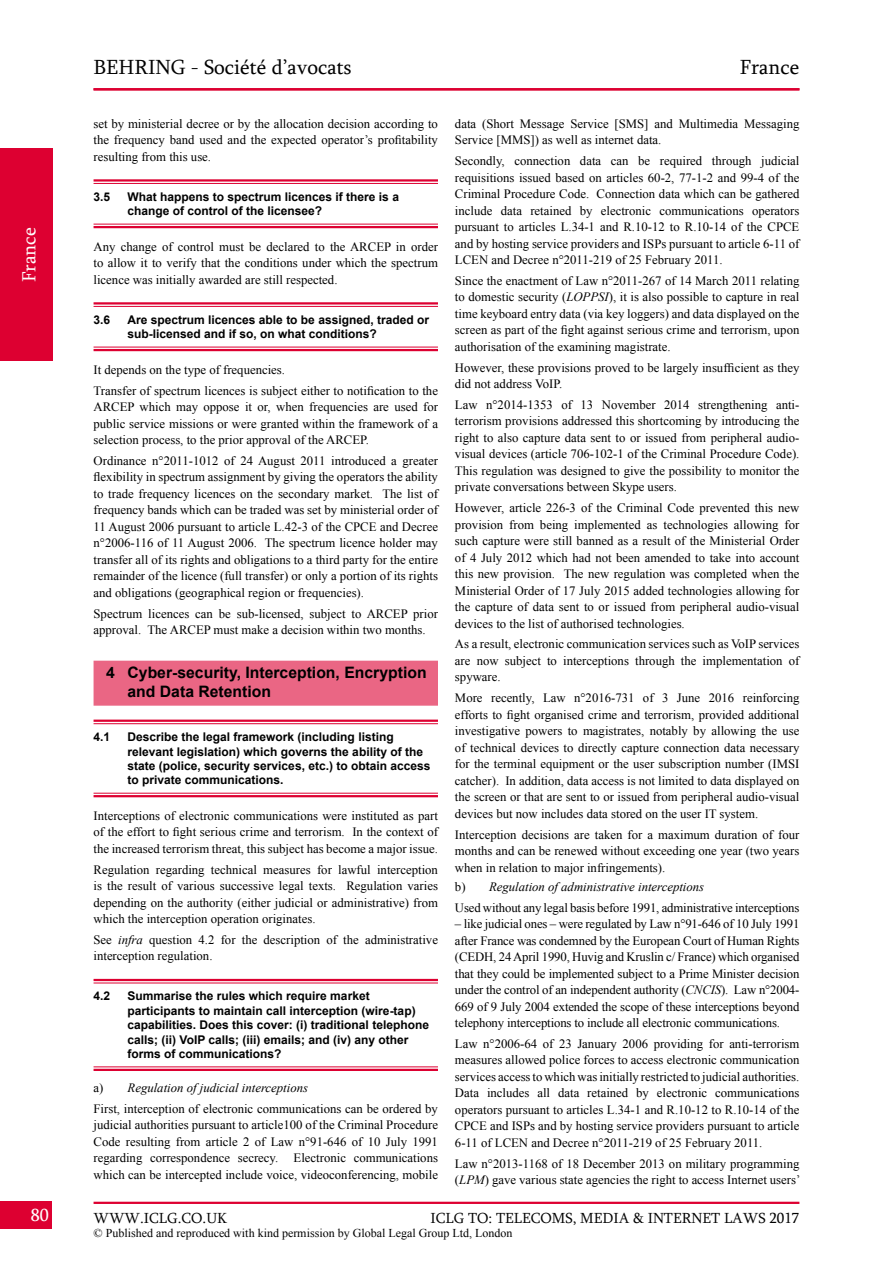
<style>
.page{position:relative;width:893px;height:1263px;background:#fff}
.page>*{position:absolute;margin:0;border:0;box-sizing:border-box;transform-origin:0 0}
.t1{font:21px "Sylfaen";color:#000}
.t2{font:19.5px "Sylfaen";color:#fff}
.t3{font:18px "Sylfaen";color:#fff}
.t4{font:700 15.75px/18.9px "Arial";color:#000}
.t5{font:15px "Sylfaen";color:#000}
.t6{font:12.75px/16.5px "Times New Roman";color:#000;text-align:justify}
.t7{font:700 12px/14.4px "Arial";color:#000}
.t8{font:12px "Times New Roman";color:#000}
.s1{font-style:italic}
</style>
<div class="page">
<div style="left:0;top:1201px;width:52px;height:28px;background:#dd0031"></div>
<hr style="left:94px;top:1202px;width:705px;height:2px;background:#dd0031">
<div style="left:0;top:148px;width:53px;height:213px;background:#dd0031"></div>
<hr style="left:94px;top:88px;width:705px;height:2px;background:#dd0031">
<hr style="left:94px;top:179px;width:344px;height:3px;background:#dd0031">
<hr style="left:94px;top:183px;width:344px;height:1px;background:#dd0031">
<hr style="left:94px;top:224px;width:344px;height:1px;background:#dd0031">
<hr style="left:94px;top:226px;width:344px;height:2px;background:#dd0031">
<hr style="left:94px;top:302px;width:344px;height:2px;background:#dd0031">
<hr style="left:94px;top:306px;width:344px;height:1px;background:#dd0031">
<hr style="left:94px;top:347px;width:344px;height:1px;background:#dd0031">
<hr style="left:94px;top:349px;width:344px;height:2px;background:#dd0031">
<div style="left:94px;top:661px;width:344px;height:45px;background:#ea6684"></div>
<hr style="left:94px;top:720px;width:344px;height:2px;background:#dd0031">
<hr style="left:94px;top:723px;width:344px;height:1px;background:#dd0031">
<hr style="left:94px;top:793px;width:344px;height:1px;background:#dd0031">
<hr style="left:94px;top:795px;width:344px;height:2px;background:#dd0031">
<hr style="left:94px;top:979px;width:344px;height:2px;background:#dd0031">
<hr style="left:94px;top:983px;width:344px;height:1px;background:#dd0031">
<hr style="left:94px;top:1066px;width:344px;height:1px;background:#dd0031">
<hr style="left:94px;top:1069px;width:344px;height:2px;background:#dd0031">
<h2 class="t2" style="left:16px;top:282px;width:57px;rotate:-90deg">France</h2>
<h1 class="t1" style="left:94px;top:53px;width:259px">BEHRING - Société d’avocats</h1>
<h1 class="t1" style="left:740px;top:53px;width:61px">France</h1>
<p class="t6" style="left:94px;top:115px;width:346px">set by ministerial decree or by the allocation decision according to the frequency band used and the expected operator’s profitability resulting from this use.</p>
<p class="t7" style="left:94px;top:190px;width:18px">3.5</p>
<p class="t7" style="left:128px;top:190px;width:273px">What happens to spectrum licences if there is a change of control of the licensee?</p>
<p class="t6" style="left:94px;top:238px;width:346px">Any change of control must be declared to the ARCEP in order to allow it to verify that the conditions under which the spectrum licence was initially awarded are still respected.</p>
<p class="t7" style="left:94px;top:312px;width:18px">3.6</p>
<p class="t7" style="left:128px;top:312px;width:303px">Are spectrum licences able to be assigned, traded or sub-licensed and if so, on what conditions?</p>
<p class="t6" style="left:94px;top:359px;width:346px;line-height:20.7px">It depends on the type of frequencies.<br>Transfer of spectrum licences is subject either to notification to the</p>
<p class="t6" style="left:94px;top:398px;width:346px">ARCEP which may oppose it or, when frequencies are used for public service missions or were granted within the framework of a selection process, to the prior approval of the ARCEP.</p>
<p class="t6" style="left:94px;top:452px;width:346px">Ordinance n°2011-1012 of 24 August 2011 introduced a greater flexibility in spectrum assignment by giving the operators the ability to trade frequency licences on the secondary market. The list of frequency bands which can be traded was set by ministerial order of 11 August 2006 pursuant to article L.42-3 of the CPCE and Decree n°2006-116 of 11 August 2006. The spectrum licence holder may transfer all of its rights and obligations to a third party for the entire remainder of the licence (full transfer) or only a portion of its rights and obligations (geographical region or frequencies).</p>
<p class="t6" style="left:94px;top:605px;width:346px">Spectrum licences can be sub-licensed, subject to ARCEP prior approval. The ARCEP must make a decision within two months.</p>
<p class="t4" style="left:128px;top:663px;width:301px;text-indent:-21px">4 Cyber-security, Interception, Encryption and Data Retention</p>
<p class="t7" style="left:94px;top:730px;width:18px">4.1</p>
<p class="t7" style="left:128px;top:730px;width:304px">Describe the legal framework (including listing relevant legislation) which governs the ability of the state (police, security services, etc.) to obtain access to private communications.</p>
<p class="t6" style="left:94px;top:807px;width:346px">Interceptions of electronic communications were instituted as part of the effort to fight serious crime and terrorism. In the context of the increased terrorism threat, this subject has become a major issue.</p>
<p class="t6" style="left:94px;top:861px;width:346px">Regulation regarding technical measures for lawful interception is the result of various successive legal texts. Regulation varies depending on the authority (either judicial or administrative) from which the interception operation originates.</p>
<p class="t6" style="left:94px;top:931px;width:346px">See <span class="s1">infra</span> question 4.2 for the description of the administrative interception regulation.</p>
<p class="t7" style="left:94px;top:989px;width:18px">4.2</p>
<p class="t7" style="left:128px;top:989px;width:303px">Summarise the rules which require market participants to maintain call interception (wire-tap) capabilities. Does this cover: (i) traditional telephone calls; (ii) VoIP calls; (iii) emails; and (iv) any other forms of communications?</p>
<p class="t6" style="left:94px;top:1077px;width:346px;line-height:20.7px">a) <span class="s1">Regulation of judicial interceptions<br></span>First, interception of electronic communications can be ordered by</p>
<p class="t6" style="left:94px;top:1116px;width:346px">judicial authorities pursuant to article100 of the Criminal Procedure Code resulting from article 2 of Law n°91-646 of 10 July 1991 regarding correspondence secrecy. Electronic communications which can be intercepted include voice, videoconferencing, mobile</p>
<p class="t6" style="left:455px;top:115px;width:346px">data (Short Message Service [SMS] and Multimedia Messaging<br>Service [MMS]) as well as internet data.</p>
<p class="t6" style="left:455px;top:152px;width:346px">Secondly, connection data can be required through judicial requisitions issued based on articles 60-2, 77-1-2 and 99-4 of the Criminal Procedure Code. Connection data which can be gathered include data retained by electronic communications operators pursuant to articles L.34-1 and R.10-12 to R.10-14 of the CPCE and by hosting service providers and ISPs pursuant to article 6-11 of LCEN and Decree n°2011-219 of 25 February 2011.</p>
<p class="t6" style="left:455px;top:272px;width:346px">Since the enactment of Law n°2011-267 of 14 March 2011 relating to domestic security (<span class="s1">LOPPSI</span>), it is also possible to capture in real time keyboard entry data (via key loggers) and data displayed on the screen as part of the fight against serious crime and terrorism, upon authorisation of the examining magistrate.</p>
<p class="t6" style="left:455px;top:359px;width:346px">However, these provisions proved to be largely insufficient as they did not address VoIP.</p>
<p class="t6" style="left:455px;top:396px;width:346px">Law n°2014-1353 of 13 November 2014 strengthening anti&shy;terrorism provisions addressed this shortcoming by introducing the right to also capture data sent to or issued from peripheral audio&shy;visual devices (article 706-102-1 of the Criminal Procedure Code).<br>This regulation was designed to give the possibility to monitor the private conversations between Skype users.</p>
<p class="t6" style="left:455px;top:499px;width:346px">However, article 226-3 of the Criminal Code prevented this new provision from being implemented as technologies allowing for such capture were still banned as a result of the Ministerial Order of 4 July 2012 which had not been amended to take into account this new provision. The new regulation was completed when the Ministerial Order of 17 July 2015 added technologies allowing for the capture of data sent to or issued from peripheral audio-visual devices to the list of authorised technologies.</p>
<p class="t6" style="left:455px;top:635px;width:346px">As a result, electronic communication services such as VoIP services are now subject to interceptions through the implementation of spyware.</p>
<p class="t6" style="left:455px;top:689px;width:346px">More recently, Law n°2016-731 of 3 June 2016 reinforcing efforts to fight organised crime and terrorism, provided additional investigative powers to magistrates, notably by allowing the use of technical devices to directly capture connection data necessary for the terminal equipment or the user subscription number (IMSI catcher). In addition, data access is not limited to data displayed on the screen or that are sent to or issued from peripheral audio-visual devices but now includes data stored on the user IT system.</p>
<p class="t6" style="left:455px;top:825px;width:346px">Interception decisions are taken for a maximum duration of four months and can be renewed without exceeding one year (two years when in relation to major infringements).</p>
<p class="t6" style="left:455px;top:876px;width:346px;line-height:20.7px">b) <span class="s1">Regulation of administrative interceptions<br></span>Used without any legal basis before 1991, administrative interceptions</p>
<p class="t6" style="left:455px;top:915px;width:346px">– like judicial ones – were regulated by Law n°91-646 of 10 July 1991 after France was condemned by the European Court of Human Rights (CEDH, 24 April 1990, Huvig and Kruslin c/ France) which organised that they could be implemented subject to a Prime Minister decision under the control of an independent authority (<span class="s1">CNCIS</span>). Law n°2004- 669 of 9 July 2004 extended the scope of these interceptions beyond telephony interceptions to include all electronic communications.</p>
<p class="t6" style="left:455px;top:1035px;width:346px">Law n°2006-64 of 23 January 2006 providing for anti-terrorism measures allowed police forces to access electronic communication services access to which was initially restricted to judicial authorities.<br>Data includes all data retained by electronic communications operators pursuant to articles L.34-1 and R.10-12 to R.10-14 of the CPCE and ISPs and by hosting service providers pursuant to article 6-11 of LCEN and Decree n°2011-219 of 25 February 2011.</p>
<p class="t6" style="left:455px;top:1154px;width:347px">Law n°2013-1168 of 18 December 2013 on military programming (<span class="s1">LPM</span>) gave various state agencies the right to access Internet users’</p>
<h3 class="t3" style="left:31px;top:1202px;width:20px">80</h3>
<p class="t5" style="left:94px;top:1208px;width:135px">WWW.ICLG.CO.UK</p>
<p class="t5" style="left:430px;top:1208px;width:370px">ICLG TO: TELECOMS, MEDIA &amp; INTERNET LAWS 2017</p>
<p class="t8" style="left:94px;top:1225px;width:420px">© Published and reproduced with kind permission by Global Legal Group Ltd, London</p>
</div>
